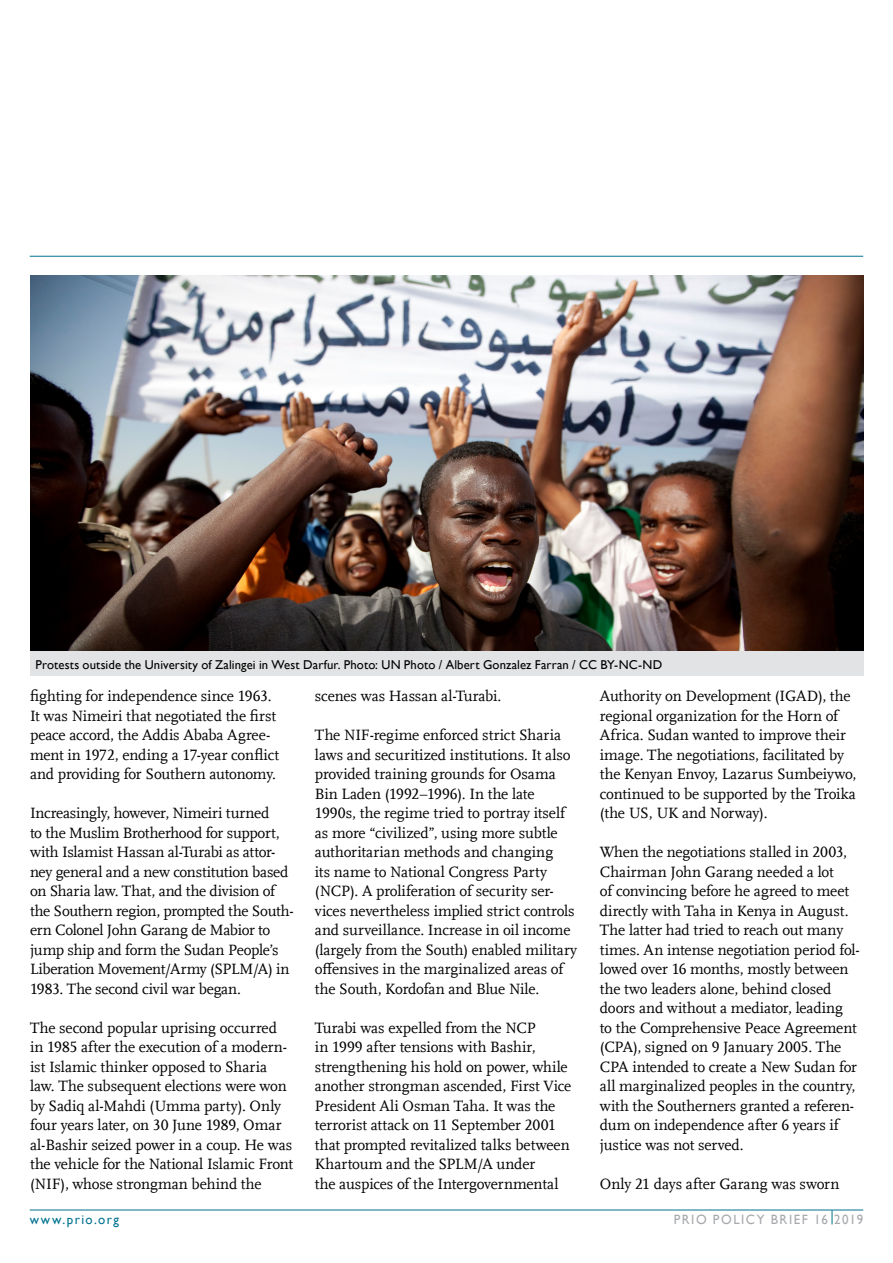
<style>
.page{position:relative;width:893px;height:1263px;background:#fff}
.page>*{position:absolute;margin:0;border:0;box-sizing:border-box;transform-origin:0 0}
.t1{font:15.6px/19.5px "Scala Offc Pro";letter-spacing:-.01em;color:#000}
.t2{font:13.5px "Gill Sans";letter-spacing:.12em;color:#a7a9ac;scale:.96 1}
.t3{font:13.5px "Gill Sans";letter-spacing:.115em;color:#00728f;scale:.96 1}
.t4{font:12.9px "Gill Sans";letter-spacing:.01em;color:#000}
</style>
<div class="page">
<hr style="left:30px;top:256px;width:833px;height:1px;background:#00728f">
<svg style="left:832px;top:1210px;width:1px;height:14px"></svg>
<hr style="left:30px;top:1209px;width:833px;height:1px;background:#00728f">
<img style="left:30px;top:276px;width:833px;height:376px">
<div style="left:30px;top:652px;width:833px;height:24px;background:#e2e3e4"></div>
<p class="t4" style="left:36px;top:657px;width:628px">Protests outside the University of Zalingei in West Darfur. Photo: UN Photo / Albert Gonzalez Farran / CC BY-NC-ND</p>
<p class="t1" style="left:30px;top:686px;width:251px">fighting for independence since 1963.<br>It was Nimeiri that negotiated the first peace accord, the Addis Ababa Agree&shy;ment in 1972, ending a 17-year conflict and providing for Southern autonomy.</p>
<p class="t1" style="left:30px;top:803px;width:265px">Increasingly, however, Nimeiri turned<br>to the Muslim Brotherhood for support, with Islamist Hassan al-Turabi as attor&shy;ney general and a new constitution based on Sharia law. That, and the division of the Southern region, prompted the South&shy;ern Colonel John Garang de Mabior to jump ship and form the Sudan People’s Liberation Movement/Army (SPLM/A) in 1983. The second civil war began.</p>
<p class="t1" style="left:30px;top:1018px;width:265px">The second popular uprising occurred in 1985 after the execution of a modern&shy;ist Islamic thinker opposed to Sharia law. The subsequent elections were won by Sadiq al-Mahdi (Umma party). Only four years later, on 30 June 1989, Omar al-Bashir seized power in a coup. He was the vehicle for the National Islamic Front (NIF), whose strongman behind the</p>
<p class="t1" style="left:315px;top:686px;width:188px">scenes was Hassan al-Turabi.</p>
<p class="t1" style="left:315px;top:725px;width:264px">The NIF-regime enforced strict Sharia laws and securitized institutions. It also provided training grounds for Osama Bin Laden (1992–1996). In the late 1990s, the regime tried to portray itself as more “civilized”, using more subtle authoritarian methods and changing<br>its name to National Congress Party (NCP). A proliferation of security ser&shy;vices nevertheless implied strict controls and surveillance. Increase in oil income (largely from the South) enabled military offensives in the marginalized areas of the South, Kordofan and Blue Nile.</p>
<p class="t1" style="left:315px;top:1018px;width:258px">Turabi was expelled from the NCP<br>in 1999 after tensions with Bashir, strengthening his hold on power, while another strongman ascended, First Vice President Ali Osman Taha. It was the terrorist attack on 11 September 2001 that prompted revitalized talks between Khartoum and the SPLM/A under<br>the auspices of the Intergovernmental</p>
<p class="t1" style="left:600px;top:686px;width:258px">Authority on Development (IGAD), the regional organization for the Horn of Africa. Sudan wanted to improve their image. The negotiations, facilitated by the Kenyan Envoy, Lazarus Sumbeiywo, continued to be supported by the Troika (the US, UK and Norway).</p>
<p class="t1" style="left:600px;top:842px;width:261px">When the negotiations stalled in 2003, Chairman John Garang needed a lot<br>of convincing before he agreed to meet directly with Taha in Kenya in August.<br>The latter had tried to reach out many times. An intense negotiation period fol&shy;lowed over 16 months, mostly between the two leaders alone, behind closed doors and without a mediator, leading<br>to the Comprehensive Peace Agreement (CPA), signed on 9 January 2005. The CPA intended to create a New Sudan for all marginalized peoples in the country, with the Southerners granted a referen&shy;dum on independence after 6 years if justice was not served.</p>
<p class="t1" style="left:600px;top:1174px;width:241px">Only 21 days after Garang was sworn</p>
<p class="t3" style="left:30px;top:1212px;width:94px">www.prio.org</p>
<p class="t2" style="left:674px;top:1212px;width:199px">PRIO POLICY BRIEF 16 2019</p>
</div>
